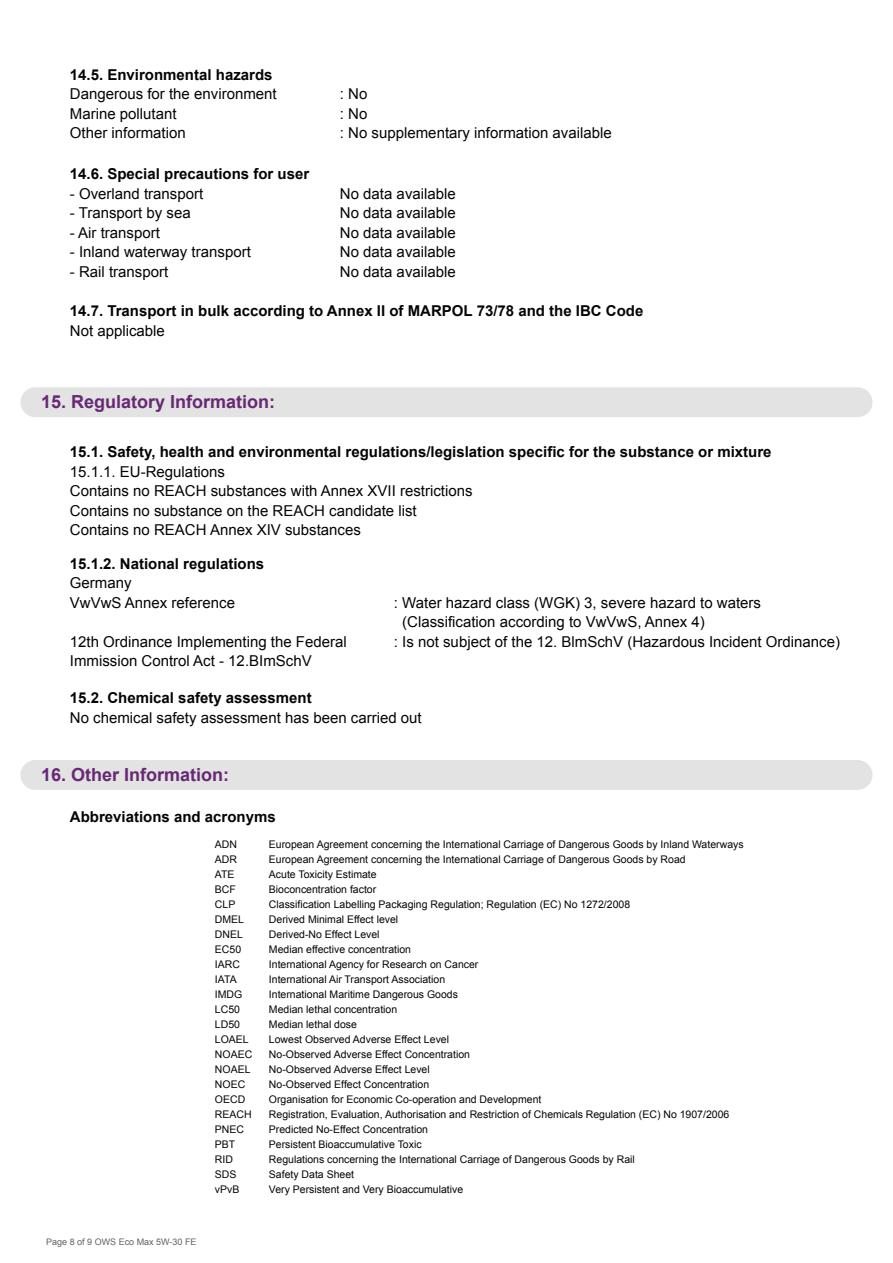
<style>
.page{position:relative;width:893px;height:1263px;background:#fff}
.page>*{position:absolute;margin:0;border:0;box-sizing:border-box;transform-origin:0 0}
.t1{font:700 18px "Arial";color:#682875}
.t2{font:15px/19.5px "Arial";color:#040503}
.t3{font:700 15px "Arial";color:#040503}
.t4{font:10.5px "Arial";color:#040503}
.t5{font:9px "Arial";color:#636263}
</style>
<div class="page">
<div style="left:20px;top:387px;width:852px;height:30px;background:#e2e3e2;border-radius:15px"></div>
<div style="left:20px;top:760px;width:852px;height:30px;background:#e2e3e2;border-radius:15px"></div>
<h2 class="t3" style="left:70px;top:64px;width:204px">14.5. Environmental hazards</h2>
<h2 class="t2" style="left:70px;top:84px;width:208px">Dangerous for the environment</h2>
<h2 class="t2" style="left:340px;top:84px;width:29px">: No</h2>
<h2 class="t2" style="left:70px;top:104px;width:108px">Marine pollutant</h2>
<h2 class="t2" style="left:340px;top:104px;width:29px">: No</h2>
<h2 class="t2" style="left:70px;top:123px;width:117px">Other information</h2>
<h2 class="t2" style="left:340px;top:123px;width:273px">: No supplementary information available</h2>
<h2 class="t3" style="left:70px;top:164px;width:241px">14.6. Special precautions for user</h2>
<h2 class="t2" style="left:70px;top:184px;width:135px">- Overland transport</h2>
<h2 class="t2" style="left:340px;top:184px;width:117px">No data available</h2>
<h2 class="t2" style="left:70px;top:203px;width:122px">- Transport by sea</h2>
<h2 class="t2" style="left:340px;top:203px;width:117px">No data available</h2>
<h2 class="t2" style="left:70px;top:223px;width:92px">- Air transport</h2>
<h2 class="t2" style="left:340px;top:223px;width:117px">No data available</h2>
<h2 class="t2" style="left:70px;top:242px;width:182px">- Inland waterway transport</h2>
<h2 class="t2" style="left:340px;top:242px;width:117px">No data available</h2>
<h2 class="t2" style="left:70px;top:262px;width:100px">- Rail transport</h2>
<h2 class="t2" style="left:340px;top:262px;width:117px">No data available</h2>
<h2 class="t3" style="left:70px;top:301px;width:575px">14.7. Transport in bulk according to Annex II of MARPOL 73/78 and the IBC Code</h2>
<h2 class="t2" style="left:70px;top:321px;width:97px">Not applicable</h2>
<h1 class="t1" style="left:41px;top:390px;width:236px">15. Regulatory Information:</h1>
<h2 class="t3" style="left:70px;top:442px;width:703px">15.1. Safety, health and environmental regulations/legislation specific for the substance or mixture</h2>
<h2 class="t2" style="left:70px;top:462px;width:404px">15.1.1. EU-Regulations<br>Contains no REACH substances with Annex XVII restrictions Contains no substance on the REACH candidate list Contains no REACH Annex XIV substances</h2>
<h2 class="t3" style="left:70px;top:553px;width:196px">15.1.2. National regulations</h2>
<h2 class="t2" style="left:70px;top:573px;width:167px">Germany<br>VwVwS Annex reference</h2>
<h2 class="t2" style="left:402px;top:593px;width:360px;text-indent:-8px">: Water hazard class (WGK) 3, severe hazard to waters (Classification according to VwVwS, Annex 4)</h2>
<h2 class="t2" style="left:70px;top:632px;width:278px">12th Ordinance Implementing the Federal</h2>
<h2 class="t2" style="left:394px;top:632px;width:448px">: Is not subject of the 12. BlmSchV (Hazardous Incident Ordinance)</h2>
<h2 class="t2" style="left:70px;top:651px;width:243px">Immission Control Act - 12.BImSchV</h2>
<h2 class="t3" style="left:70px;top:688px;width:243px">15.2. Chemical safety assessment</h2>
<h2 class="t2" style="left:70px;top:708px;width:353px">No chemical safety assessment has been carried out</h2>
<h1 class="t1" style="left:41px;top:763px;width:190px">16. Other Information:</h1>
<h2 class="t3" style="left:70px;top:807px;width:207px">Abbreviations and acronyms</h2>
<p class="t5" style="left:46px;top:1236px;width:152px">Page 8 of 9 OWS Eco Max 5W-30 FE</p>
<p class="t4" style="left:215px;top:838px;width:24px">ADN</p>
<p class="t4" style="left:269px;top:838px;width:476px">European Agreement concerning the International Carriage of Dangerous Goods by Inland Waterways</p>
<p class="t4" style="left:215px;top:853px;width:24px">ADR</p>
<p class="t4" style="left:269px;top:853px;width:418px">European Agreement concerning the International Carriage of Dangerous Goods by Road</p>
<p class="t4" style="left:215px;top:868px;width:21px">ATE</p>
<p class="t4" style="left:269px;top:868px;width:109px">Acute Toxicity Estimate</p>
<p class="t4" style="left:215px;top:883px;width:23px">BCF</p>
<p class="t4" style="left:269px;top:883px;width:109px">Bioconcentration factor</p>
<p class="t4" style="left:215px;top:898px;width:22px">CLP</p>
<p class="t4" style="left:269px;top:898px;width:363px">Classification Labelling Packaging Regulation; Regulation (EC) No 1272/2008</p>
<p class="t4" style="left:215px;top:913px;width:31px">DMEL</p>
<p class="t4" style="left:269px;top:913px;width:131px">Derived Minimal Effect level</p>
<p class="t4" style="left:215px;top:928px;width:30px">DNEL</p>
<p class="t4" style="left:269px;top:928px;width:112px">Derived-No Effect Level</p>
<p class="t4" style="left:215px;top:943px;width:28px">EC50</p>
<p class="t4" style="left:269px;top:943px;width:144px">Median effective concentration</p>
<p class="t4" style="left:215px;top:958px;width:27px">IARC</p>
<p class="t4" style="left:269px;top:958px;width:211px">International Agency for Research on Cancer</p>
<p class="t4" style="left:215px;top:973px;width:23px">IATA</p>
<p class="t4" style="left:269px;top:973px;width:178px">International Air Transport Association</p>
<p class="t4" style="left:215px;top:988px;width:29px">IMDG</p>
<p class="t4" style="left:269px;top:988px;width:191px">International Maritime Dangerous Goods</p>
<p class="t4" style="left:215px;top:1003px;width:27px">LC50</p>
<p class="t4" style="left:269px;top:1003px;width:130px">Median lethal concentration</p>
<p class="t4" style="left:215px;top:1018px;width:27px">LD50</p>
<p class="t4" style="left:269px;top:1018px;width:90px">Median lethal dose</p>
<p class="t4" style="left:215px;top:1033px;width:35px">LOAEL</p>
<p class="t4" style="left:269px;top:1033px;width:182px">Lowest Observed Adverse Effect Level</p>
<p class="t4" style="left:215px;top:1048px;width:39px">NOAEC</p>
<p class="t4" style="left:269px;top:1048px;width:203px">No-Observed Adverse Effect Concentration</p>
<p class="t4" style="left:215px;top:1063px;width:37px">NOAEL</p>
<p class="t4" style="left:269px;top:1063px;width:162px">No-Observed Adverse Effect Level</p>
<p class="t4" style="left:215px;top:1078px;width:32px">NOEC</p>
<p class="t4" style="left:269px;top:1078px;width:162px">No-Observed Effect Concentration</p>
<p class="t4" style="left:215px;top:1093px;width:32px">OECD</p>
<p class="t4" style="left:269px;top:1093px;width:274px">Organisation for Economic Co-operation and Development</p>
<p class="t4" style="left:215px;top:1108px;width:38px">REACH</p>
<p class="t4" style="left:269px;top:1108px;width:462px">Registration, Evaluation, Authorisation and Restriction of Chemicals Regulation (EC) No 1907/2006</p>
<p class="t4" style="left:215px;top:1123px;width:31px">PNEC</p>
<p class="t4" style="left:269px;top:1123px;width:161px">Predicted No-Effect Concentration</p>
<p class="t4" style="left:215px;top:1138px;width:22px">PBT</p>
<p class="t4" style="left:269px;top:1138px;width:154px">Persistent Bioaccumulative Toxic</p>
<p class="t4" style="left:215px;top:1153px;width:20px">RID</p>
<p class="t4" style="left:269px;top:1153px;width:367px">Regulations concerning the International Carriage of Dangerous Goods by Rail</p>
<p class="t4" style="left:215px;top:1168px;width:23px">SDS</p>
<p class="t4" style="left:269px;top:1168px;width:87px">Safety Data Sheet</p>
<p class="t4" style="left:215px;top:1183px;width:26px">vPvB</p>
<p class="t4" style="left:269px;top:1183px;width:196px">Very Persistent and Very Bioaccumulative</p>
</div>
